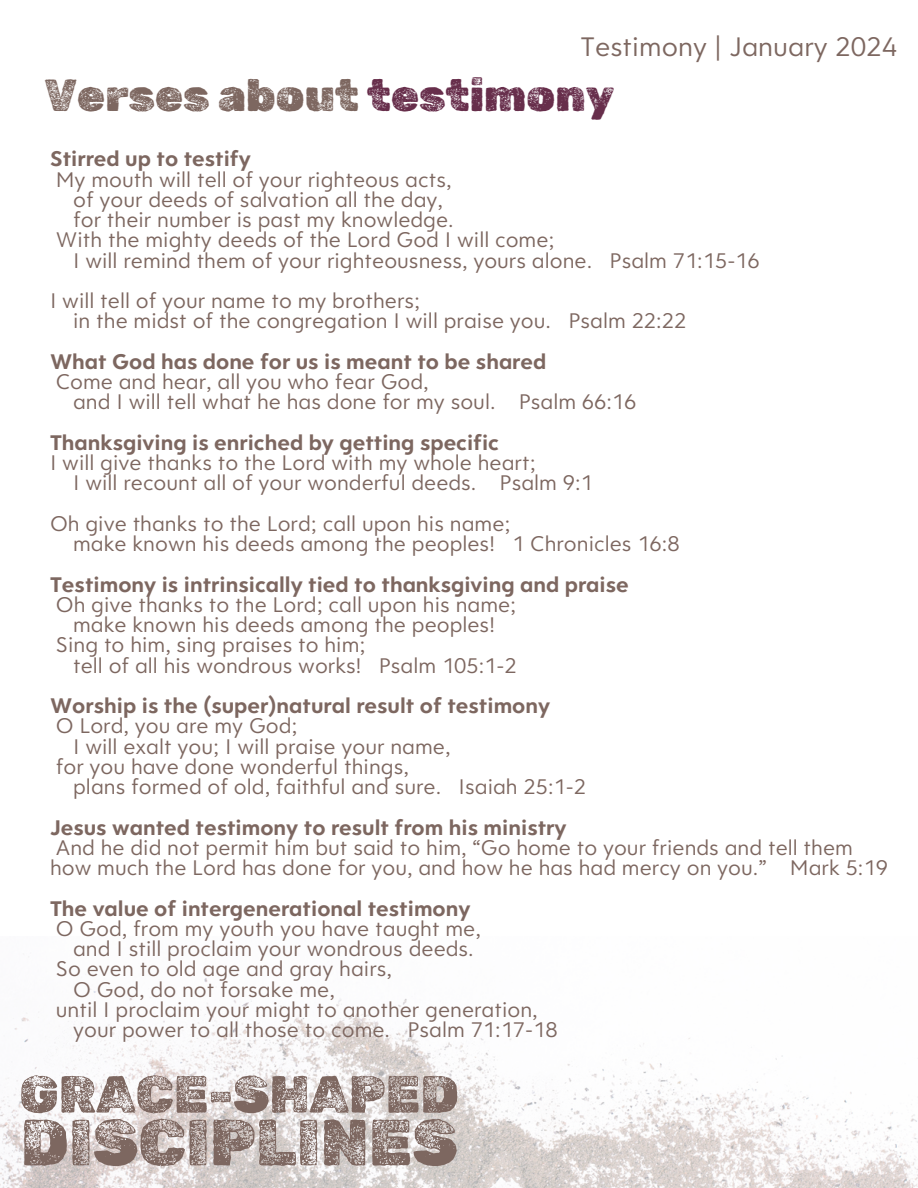
<style>
.page{position:relative;width:918px;height:1188px;background:#fff}
.page>*{position:absolute;margin:0;border:0;box-sizing:border-box;transform-origin:0 0}
.t1{font:65.1px "Rubik Dirt";color:#7d6760}
.t2{font:52.05px "Rubik Dirt";color:#7d6760}
.t3{font:45px "Rubik Dirt";color:#7d6760}
.t4{font:28.5px "Clarika Pro Geo";color:#7d6760}
.t5{font:22.5px/20.2px "Clarika Pro Geo";color:#7d6760}
.t6{font:700 22.5px "Clarika Pro Geo";color:#7d6760}
.s1{color:#672e4b}
</style>
<div class="page">
<img style="left:0;top:978px;width:918px;height:210px">
<p class="t4" style="left:580px;top:28px;width:318px">Testimony | January 2024</p>
<p class="t3" style="left:45px;top:69px;width:571px">Verses about <span class="s1">testimony</span></p>
<p class="t6" style="left:50px;top:144px;width:202px">Stirred up to testify</p>
<p class="t5" style="left:56px;top:168px;width:397px">My mouth will tell of your righteous acts,</p>
<p class="t5" style="left:73px;top:188px;width:371px">of your deeds of salvation all the day,</p>
<p class="t5" style="left:73px;top:209px;width:382px">for their number is past my knowledge.</p>
<p class="t5" style="left:56px;top:229px;width:500px">With the mighty deeds of the Lord God I will come;</p>
<p class="t5" style="left:73px;top:249px;width:688px">I will remind them of your righteousness, yours alone. Psalm 71:15-16</p>
<p class="t5" style="left:50px;top:290px;width:372px">I will tell of your name to my brothers;</p>
<p class="t5" style="left:73px;top:310px;width:615px">in the midst of the congregation I will praise you. Psalm 22:22</p>
<p class="t6" style="left:50px;top:347px;width:498px">What God has done for us is meant to be shared</p>
<p class="t5" style="left:56px;top:371px;width:374px">Come and hear, all you who fear God,</p>
<p class="t5" style="left:73px;top:391px;width:565px">and I will tell what he has done for my soul. Psalm 66:16</p>
<p class="t6" style="left:50px;top:428px;width:451px">Thanksgiving is enriched by getting specific</p>
<p class="t5" style="left:50px;top:452px;width:487px">I will give thanks to the Lord with my whole heart;</p>
<p class="t5" style="left:73px;top:472px;width:521px">I will recount all of your wonderful deeds. Psalm 9:1</p>
<p class="t5" style="left:50px;top:512px;width:462px">Oh give thanks to the Lord; call upon his name;</p>
<p class="t5" style="left:73px;top:533px;width:608px">make known his deeds among the peoples! 1 Chronicles 16:8</p>
<p class="t6" style="left:50px;top:569px;width:580px">Testimony is intrinsically tied to thanksgiving and praise</p>
<p class="t5" style="left:56px;top:593px;width:462px">Oh give thanks to the Lord; call upon his name;</p>
<p class="t5" style="left:73px;top:614px;width:423px">make known his deeds among the peoples!</p>
<p class="t5" style="left:56px;top:634px;width:311px">Sing to him, sing praises to him;</p>
<p class="t5" style="left:73px;top:654px;width:445px">tell of all his wondrous works! Psalm 105:1-2</p>
<p class="t6" style="left:50px;top:691px;width:502px">Worship is the (super)natural result of testimony</p>
<p class="t5" style="left:56px;top:715px;width:243px">O Lord, you are my God;</p>
<p class="t5" style="left:73px;top:735px;width:379px">I will exalt you; I will praise your name,</p>
<p class="t5" style="left:56px;top:755px;width:355px">for you have done wonderful things,</p>
<p class="t5" style="left:73px;top:776px;width:514px">plans formed of old, faithful and sure. Isaiah 25:1-2</p>
<p class="t6" style="left:50px;top:812px;width:518px">Jesus wanted testimony to result from his ministry</p>
<p class="t5" style="left:50px;top:836px;width:839px">And he did not permit him but said to him, “Go home to your friends and tell them how much the Lord has done for you, and how he has had mercy on you.” Mark 5:19</p>
<p class="t6" style="left:50px;top:893px;width:422px">The value of intergenerational testimony</p>
<p class="t5" style="left:56px;top:917px;width:427px">O God, from my youth you have taught me,</p>
<p class="t5" style="left:73px;top:938px;width:402px">and I still proclaim your wondrous deeds.</p>
<p class="t5" style="left:56px;top:958px;width:338px">So even to old age and gray hairs,</p>
<p class="t5" style="left:73px;top:978px;width:263px">O God, do not forsake me,</p>
<p class="t5" style="left:56px;top:998px;width:484px">until I proclaim your might to another generation,</p>
<p class="t5" style="left:73px;top:1019px;width:486px">your power to all those to come. Psalm 71:17-18</p>
<p class="t2" style="left:19px;top:1064px;width:441px">GRACE-SHAPED</p>
<p class="t1" style="left:21px;top:1104px;width:438px">DISCIPLINES</p>
</div>
